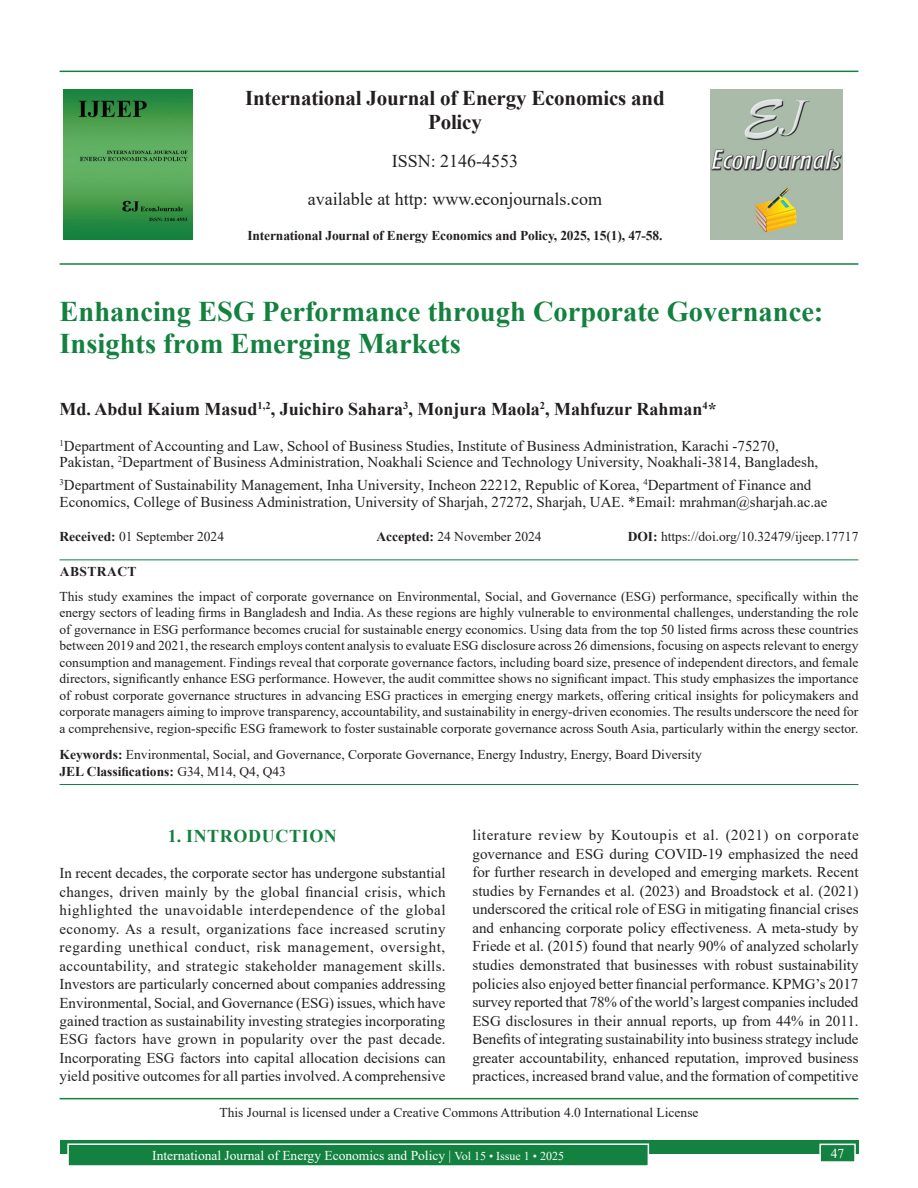
<style>
.page{position:relative;width:918px;height:1188px;background:#fff}
.page>*{position:absolute;margin:0;border:0;box-sizing:border-box;transform-origin:0 0}
.AFF{font:700 28.5px/31.5px "Times New Roman";color:#13813f}
.JN{font:700 21px/24px "Times New Roman";letter-spacing:-.01em;color:#231f20;text-align:center}
.AFF-2{font:700 18px "Times New Roman";color:#231f20}
.ISSN{font:18px "Times New Roman";color:#231f20}
.t1{font:700 18px "Times New Roman";letter-spacing:.035em;color:#13813f}
.TX{font:15px/18.6px "Times New Roman";color:#231f20;text-align:justify}
.AFF-3{font:15px/16.4px "Times New Roman";color:#231f20}
.ABS{font:13.5px/16.5px "Times New Roman";color:#231f20;text-align:justify}
.KWD{font:13.5px/16.2px "Times New Roman";color:#231f20}
.His{font:13.5px "Times New Roman";color:#231f20}
.CCA{font:13.5px "Times New Roman";color:#231f20}
.Folio{font:13.5px "Times New Roman";color:#fff}
.JD{font:700 13.5px "Times New Roman";letter-spacing:-.01em;color:#231f20}
.ABSH{font:700 13.5px "Times New Roman";letter-spacing:.035em;color:#231f20}
.s1{font-weight:700}
.s2{font-size:12px}
</style>
<div class="page">
<div style="left:60px;top:1140px;width:798px;height:13px;background:#13813f"></div>
<div style="left:68px;top:1144px;width:580px;height:22px;background:#13813f"></div>
<div style="left:67px;top:1143px;width:582px;height:24px;border:2px solid #fff"></div>
<div style="left:820px;top:1144px;width:35px;height:18px;background:#13813f"></div>
<div style="left:819px;top:1144px;width:37px;height:19px;border:2px solid #fff"></div>
<hr style="left:60px;top:71px;width:798px;height:1px;background:#13813f">
<hr style="left:60px;top:263px;width:798px;height:2px;background:#13813f">
<img style="left:64px;top:89px;width:129px;height:151px">
<img style="left:711px;top:89px;width:132px;height:150px">
<hr style="left:60px;top:559px;width:798px;height:1px;background:#13813f">
<hr style="left:60px;top:784px;width:798px;height:1px;background:#13813f">
<hr style="left:60px;top:1098px;width:798px;height:1px;background:#13813f">
<p class="JN" style="left:245px;top:85px;width:421px">International Journal of Energy Economics and<br>Policy</p>
<p class="ISSN" style="left:392px;top:148px;width:128px">ISSN: 2146-4553</p>
<p class="ISSN" style="left:308px;top:186px;width:296px">available at http: www.econjournals.com</p>
<p class="JD" style="left:247px;top:226px;width:417px">International Journal of Energy Economics and Policy, 2025, 15(1), 47-58.</p>
<p class="AFF" style="left:60px;top:295px;width:765px">Enhancing ESG Performance through Corporate Governance:<br>Insights from Emerging Markets</p>
<p class="AFF-2" style="left:60px;top:396px;width:659px">Md. Abdul Kaium Masud<sup>1,2</sup>, Juichiro Sahara<sup>3</sup>, Monjura Maola<sup>2</sup>, Mahfuzur Rahman<sup>4</sup>*</p>
<p class="AFF-3" style="left:60px;top:437px;width:760px"><sup>1</sup>Department of Accounting and Law, School of Business Studies, Institute of Business Administration, Karachi -75270,<br>Pakistan, <sup>2</sup>Department of Business Administration, Noakhali Science and Technology University, Noakhali-3814, Bangladesh,</p>
<p class="AFF-3" style="left:60px;top:477px;width:769px"><sup>3</sup>Department of Sustainability Management, Inha University, Incheon 22212, Republic of Korea, <sup>4</sup>Department of Finance and<br>Economics, College of Business Administration, University of Sharjah, 27272, Sharjah, UAE. *Email: mrahman@sharjah.ac.ae</p>
<p class="His" style="left:60px;top:527px;width:166px"><span class="s1">Received:</span> 01 September 2024</p>
<p class="His" style="left:376px;top:527px;width:167px"><span class="s1">Accepted:</span> 24 November 2024</p>
<p class="His" style="left:628px;top:527px;width:232px"><span class="s1">DOI:</span> https://doi.org/10.32479/ijeep.17717</p>
<p class="ABSH" style="left:60px;top:561px;width:78px">ABSTRACT</p>
<p class="ABS" style="left:60px;top:588px;width:800px">This study examines the impact of corporate governance on Environmental, Social, and Governance (ESG) performance, specifically within the energy sectors of leading firms in Bangladesh and India. As these regions are highly vulnerable to environmental challenges, understanding the role of governance in ESG performance becomes crucial for sustainable energy economics. Using data from the top 50 listed firms across these countries between 2019 and 2021, the research employs content analysis to evaluate ESG disclosure across 26 dimensions, focusing on aspects relevant to energy consumption and management. Findings reveal that corporate governance factors, including board size, presence of independent directors, and female directors, significantly enhance ESG performance. However, the audit committee shows no significant impact. This study emphasizes the importance of robust corporate governance structures in advancing ESG practices in emerging energy markets, offering critical insights for policymakers and corporate managers aiming to improve transparency, accountability, and sustainability in energy-driven economies. The results underscore the need for a comprehensive, region-specific ESG framework to foster sustainable corporate governance across South Asia, particularly within the energy sector.</p>
<p class="KWD" style="left:60px;top:746px;width:644px"><span class="s1">Keywords:</span> Environmental, Social, and Governance, Corporate Governance, Energy Industry, Energy, Board Diversity<br><span class="s1">JEL Classifications:</span> G34, M14, Q4, Q43</p>
<p class="TX" style="left:472px;top:825px;width:388px">literature review by Koutoupis et al. (2021) on corporate governance and ESG during COVID-19 emphasized the need for further research in developed and emerging markets. Recent studies by Fernandes et al. (2023) and Broadstock et al. (2021) underscored the critical role of ESG in mitigating financial crises and enhancing corporate policy effectiveness. A meta-study by Friede et al. (2015) found that nearly 90% of analyzed scholarly studies demonstrated that businesses with robust sustainability policies also enjoyed better financial performance. KPMG’s 2017 survey reported that 78% of the world’s largest companies included ESG disclosures in their annual reports, up from 44% in 2011.<br>Benefits of integrating sustainability into business strategy include greater accountability, enhanced reputation, improved business practices, increased brand value, and the formation of competitive</p>
<p class="CCA" style="left:219px;top:1103px;width:481px">This Journal is licensed under a Creative Commons Attribution 4.0 International License</p>
<h1 class="t1" style="left:168px;top:823px;width:171px">1. INTRODUCTION</h1>
<p class="TX" style="left:60px;top:864px;width:388px">In recent decades, the corporate sector has undergone substantial changes, driven mainly by the global financial crisis, which highlighted the unavoidable interdependence of the global economy. As a result, organizations face increased scrutiny regarding unethical conduct, risk management, oversight, accountability, and strategic stakeholder management skills.<br>Investors are particularly concerned about companies addressing Environmental, Social, and Governance (ESG) issues, which have gained traction as sustainability investing strategies incorporating ESG factors have grown in popularity over the past decade.<br>Incorporating ESG factors into capital allocation decisions can yield positive outcomes for all parties involved. Acomprehensive</p>
<p class="Folio" style="left:152px;top:1146px;width:413px">International Journal of Energy Economics and Policy | <span class="s2">Vol 15 • Issue 1 • 2025</span></p>
<p class="Folio" style="left:831px;top:1144px;width:15px">47</p>
</div>
